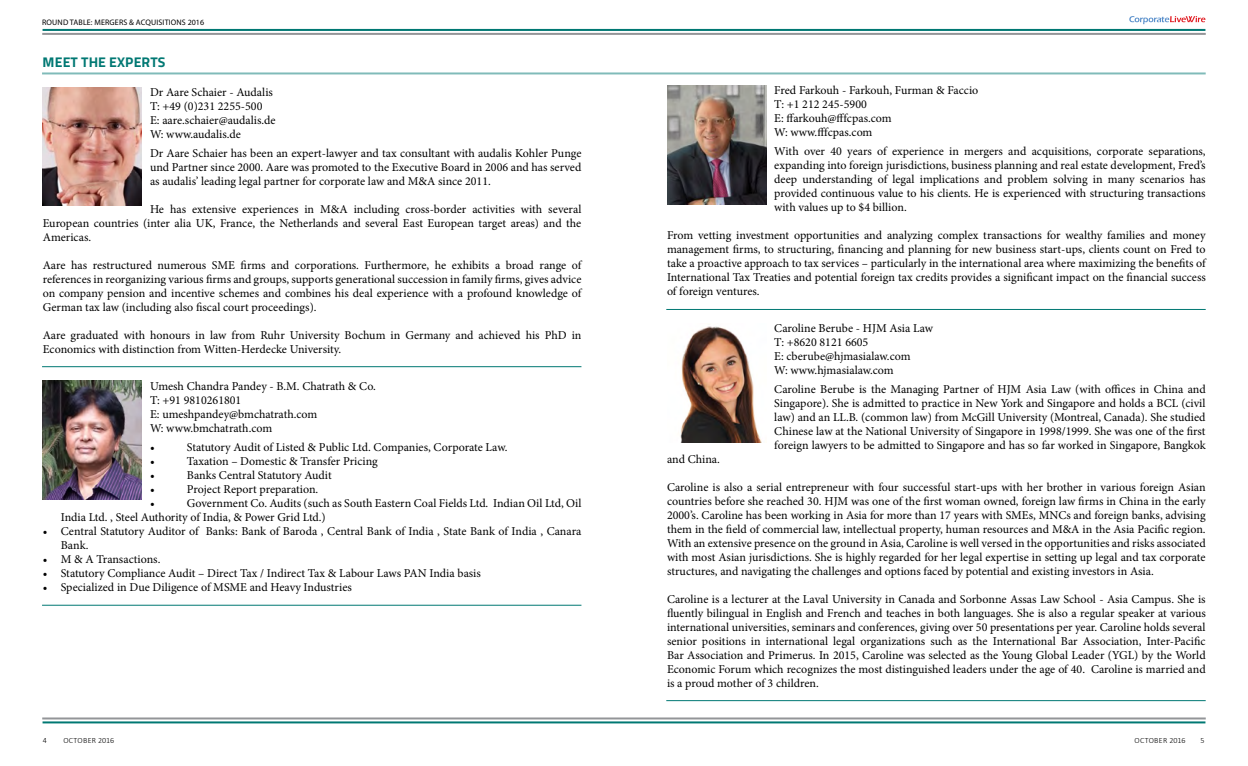
<style>
.page{position:relative;width:1248px;height:766px;background:#fff}
.page>*{position:absolute;margin:0;border:0;box-sizing:border-box;transform-origin:0 0}
.t1{font:700 14px "Titillium Web";letter-spacing:.01em;color:#007873}
.t2{font:12px/14px "Minion Pro";color:#000;text-align:justify}
.t3{font:8px "Myriad Pro";letter-spacing:.02em;color:#000}
.t4{font:300 8px "Calibri";letter-spacing:.025em;color:#000}
</style>
<div class="page">
<svg style="left:42px;top:32px;width:1163px;height:3px"></svg>
<svg style="left:42px;top:717px;width:1163px;height:2px"></svg>
<hr style="left:43px;top:29px;width:1162px;height:2px;background:#007873">
<hr style="left:43px;top:721px;width:1162px;height:2px;background:#007873">
<hr style="left:42px;top:366px;width:539px;height:1px;background:#007873">
<hr style="left:42px;top:604px;width:539px;height:1px;background:#007873">
<hr style="left:666px;top:309px;width:539px;height:1px;background:#007873">
<hr style="left:666px;top:700px;width:539px;height:1px;background:#007873">
<img style="left:43px;top:87px;width:99px;height:119px">
<img style="left:43px;top:381px;width:99px;height:118px">
<img style="left:667px;top:85px;width:99px;height:119px">
<img style="left:680px;top:326px;width:82px;height:116px">
<hr style="left:42px;top:72px;width:1163px;height:2px;background:#007873">
<svg style="left:1129px;top:16px;width:76px;height:8px"></svg>
<p class="t3" style="left:42px;top:17px;width:163px">ROUND TABLE: MERGERS &amp; ACQUISITIONS 2016</p>
<p class="t1" style="left:43px;top:51px;width:124px">MEET THE EXPERTS</p>
<p class="t2" style="left:150px;top:85px;width:127px;text-align:left">Dr Aare Schaier - Audalis<br>T: +49 (0)231 2255-500<br>E: aare.schaier@audalis.de<br>W: www.audalis.de</p>
<p class="t2" style="left:150px;top:146px;width:433px">Dr Aare Schaier has been an expert-lawyer and tax consultant with audalis Kohler Punge und Partner since 2000. Aare was promoted to the Executive Board in 2006 and has served as audalis’ leading legal partner for corporate law and M&amp;A since 2011.</p>
<p class="t2" style="left:43px;top:202px;width:540px;text-indent:107px">He has extensive experiences in M&amp;A including cross-border activities with several European countries (inter alia UK, France, the Netherlands and several East European target areas) and the Americas.</p>
<p class="t2" style="left:43px;top:258px;width:540px">Aare has restructured numerous SME firms and corporations. Furthermore, he exhibits a broad range of references in reorganizing various firms and groups, supports generational succession in family firms, gives advice on company pension and incentive schemes and combines his deal experience with a profound knowledge of German tax law (including also fiscal court proceedings).</p>
<p class="t2" style="left:43px;top:328px;width:540px">Aare graduated with honours in law from Ruhr University Bochum in Germany and achieved his PhD in<br>Economics with distinction from Witten-Herdecke University.</p>
<p class="t2" style="left:150px;top:379px;width:227px;text-align:left">Umesh Chandra Pandey - B.M. Chatrath &amp; Co.<br>T: +91 9810261801<br>E: umeshpandey@bmchatrath.com<br>W: www.bmchatrath.com</p>
<p class="t2" style="left:150px;top:439px;width:6px">•</p>
<p class="t2" style="left:187px;top:439px;width:322px">Statutory Audit of Listed &amp; Public Ltd. Companies, Corporate Law.</p>
<p class="t2" style="left:150px;top:453px;width:6px">•</p>
<p class="t2" style="left:187px;top:453px;width:192px">Taxation – Domestic &amp; Transfer Pricing</p>
<p class="t2" style="left:150px;top:467px;width:6px">•</p>
<p class="t2" style="left:187px;top:467px;width:146px">Banks Central Statutory Audit</p>
<p class="t2" style="left:150px;top:481px;width:6px">•</p>
<p class="t2" style="left:187px;top:481px;width:133px">Project Report preparation.</p>
<p class="t2" style="left:150px;top:495px;width:6px">•</p>
<p class="t2" style="left:61px;top:495px;width:522px;text-indent:126px">Government Co. Audits (such as South Eastern Coal Fields Ltd. Indian Oil Ltd, Oil<br>India Ltd. , Steel Authority of India, &amp; Power Grid Ltd.)</p>
<p class="t2" style="left:61px;top:523px;width:522px;text-indent:-18px">• Central Statutory Auditor of Banks: Bank of Baroda , Central Bank of India , State Bank of India , Canara<br>Bank.</p>
<p class="t2" style="left:43px;top:552px;width:119px">• M &amp; A Transactions.</p>
<p class="t2" style="left:43px;top:566px;width:439px">• Statutory Compliance Audit – Direct Tax / Indirect Tax &amp; Labour Laws PAN India basis</p>
<p class="t2" style="left:43px;top:580px;width:310px">• Specialized in Due Diligence of MSME and Heavy Industries</p>
<p class="t2" style="left:774px;top:83px;width:205px;text-align:left">Fred Farkouh - Farkouh, Furman &amp; Faccio<br>T: +1 212 245-5900<br>E: ffarkouh@fffcpas.com<br>W: www.fffcpas.com</p>
<p class="t2" style="left:774px;top:144px;width:433px">With over 40 years of experience in mergers and acquisitions, corporate separations, expanding into foreign jurisdictions, business planning and real estate development, Fred’s deep understanding of legal implications and problem solving in many scenarios has provided continuous value to his clients. He is experienced with structuring transactions with values up to $4 billion.</p>
<p class="t2" style="left:667px;top:228px;width:540px">From vetting investment opportunities and analyzing complex transactions for wealthy families and money management firms, to structuring, financing and planning for new business start-ups, clients count on Fred to take a proactive approach to tax services – particularly in the international area where maximizing the benefits of International Tax Treaties and potential foreign tax credits provides a significant impact on the financial success of foreign ventures.</p>
<p class="t2" style="left:774px;top:321px;width:160px;text-align:left">Caroline Berube - HJM Asia Law<br>T: +8620 8121 6605<br>E: cberube@hjmasialaw.com<br>W: www.hjmasialaw.com</p>
<p class="t2" style="left:774px;top:382px;width:433px">Caroline Berube is the Managing Partner of HJM Asia Law (with offices in China and Singapore). She is admitted to practice in New York and Singapore and holds a BCL (civil law) and an LL.B. (common law) from McGill University (Montreal, Canada). She studied Chinese law at the National University of Singapore in 1998/1999. She was one of the first foreign lawyers to be admitted to Singapore and has so far worked in Singapore, Bangkok</p>
<p class="t2" style="left:667px;top:452px;width:54px">and China.</p>
<p class="t2" style="left:667px;top:480px;width:540px">Caroline is also a serial entrepreneur with four successful start-ups with her brother in various foreign Asian countries before she reached 30. HJM was one of the first woman owned, foreign law firms in China in the early 2000’s. Caroline has been working in Asia for more than 17 years with SMEs, MNCs and foreign banks, advising them in the field of commercial law, intellectual property, human resources and M&amp;A in the Asia Pacific region.<br>With an extensive presence on the ground in Asia, Caroline is well versed in the opportunities and risks associated with most Asian jurisdictions. She is highly regarded for her legal expertise in setting up legal and tax corporate structures, and navigating the challenges and options faced by potential and existing investors in Asia.</p>
<p class="t2" style="left:667px;top:592px;width:540px">Caroline is a lecturer at the Laval University in Canada and Sorbonne Assas Law School - Asia Campus. She is fluently bilingual in English and French and teaches in both languages. She is also a regular speaker at various international universities, seminars and conferences, giving over 50 presentations per year. Caroline holds several senior positions in international legal organizations such as the International Bar Association, Inter-Pacific Bar Association and Primerus. In 2015, Caroline was selected as the Young Global Leader (YGL) by the World Economic Forum which recognizes the most distinguished leaders under the age of 40. Caroline is married and is a proud mother of 3 children.</p>
<p class="t4" style="left:43px;top:735px;width:6px">4</p>
<p class="t4" style="left:63px;top:735px;width:52px">OCTOBER 2016</p>
<p class="t4" style="left:1134px;top:735px;width:52px">OCTOBER 2016</p>
<p class="t4" style="left:1200px;top:735px;width:6px">5</p>
</div>
